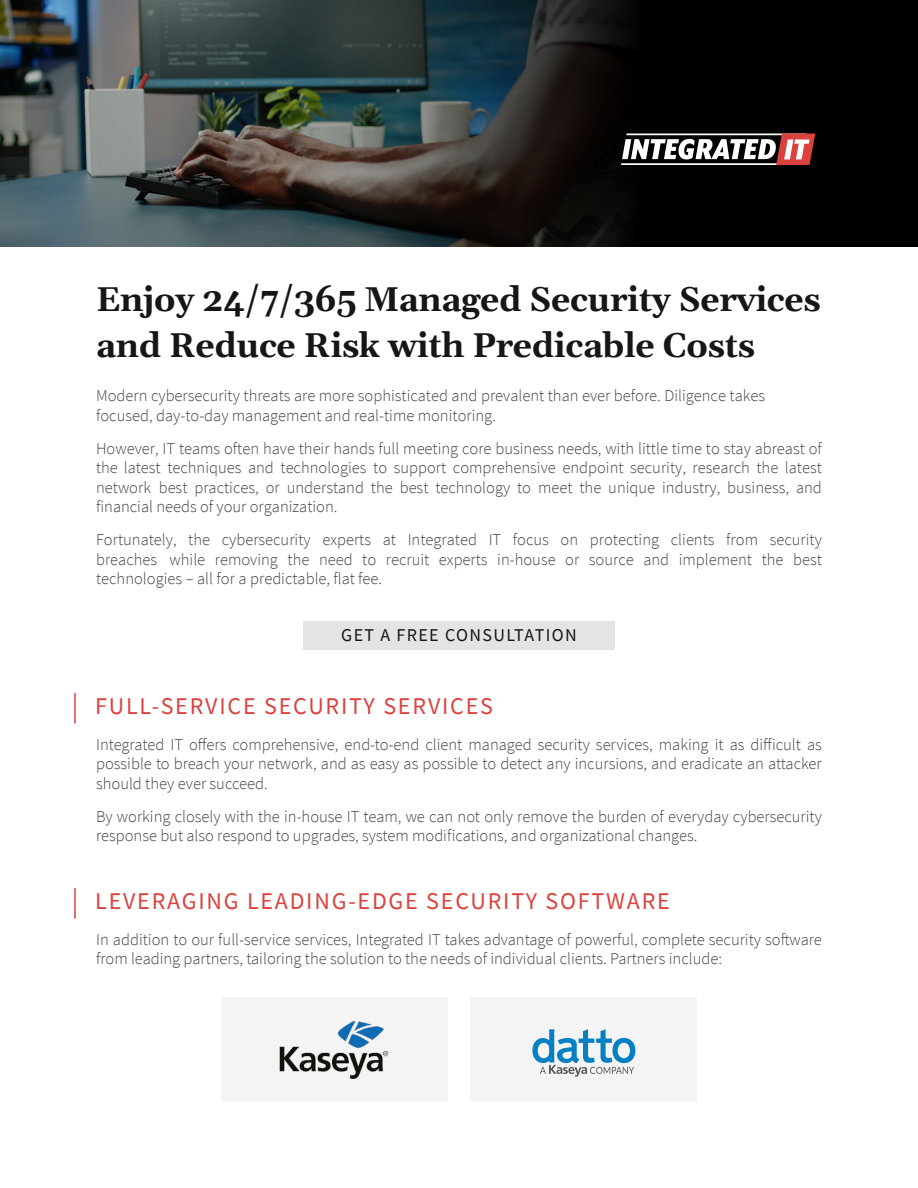
<style>
.page{position:relative;width:918px;height:1188px;background:#fff}
.page>*{position:absolute;margin:0;border:0;box-sizing:border-box;transform-origin:0 0}
.t1{font:700 33.75px/46.3px "Gelasio";letter-spacing:-.01em;color:#161616}
.t2{font:24px "Source Sans Pro";letter-spacing:.075em;color:#db423d}
.t3{font:18px "Source Sans Pro";letter-spacing:.075em;color:#161616}
.t4{font:300 16.5px/19.5px "Source Sans Pro";color:#444;text-align:justify}
</style>
<div class="page">
<hr style="left:74px;top:694px;width:2px;height:29px;background:#db423d">
<hr style="left:74px;top:889px;width:2px;height:29px;background:#db423d">
<div style="left:0;top:0;width:918px;height:246px;background:#000"></div>
<img style="left:0;top:0;width:640px;height:246px">
<div style="left:303px;top:621px;width:312px;height:29px;background:#e4e4e4"></div>
<svg style="left:621px;top:134px;width:194px;height:31px"></svg>
<div style="left:221px;top:998px;width:227px;height:104px;background:#f4f4f5"></div>
<div style="left:470px;top:998px;width:227px;height:104px;background:#f4f4f5"></div>
<img style="left:279px;top:1021px;width:110px;height:58px">
<svg style="left:532px;top:1029px;width:103px;height:48px"></svg>
<h1 class="t1" style="left:96px;top:272px;width:726px">Enjoy 24/7/365 Managed Security Services and Reduce Risk with Predicable Costs</h1>
<p class="t4" style="left:96px;top:386px;width:671px">Modern cybersecurity threats are more sophisticated and prevalent than ever before. Diligence takes focused, day-to-day management and real-time monitoring.</p>
<p class="t4" style="left:96px;top:439px;width:727px">However, IT teams often have their hands full meeting core business needs, with little time to stay abreast of the latest techniques and technologies to support comprehensive endpoint security, research the latest network best practices, or understand the best technology to meet the unique industry, business, and financial needs of your organization.</p>
<p class="t4" style="left:96px;top:530px;width:727px">Fortunately, the cybersecurity experts at Integrated IT focus on protecting clients from security breaches while removing the need to recruit experts in-house or source and implement the best technologies – all for a predictable, flat fee.</p>
<p class="t3" style="left:341px;top:623px;width:237px">GET A FREE CONSULTATION</p>
<h2 class="t2" style="left:95px;top:691px;width:399px">FULL-SERVICE SECURITY SERVICES</h2>
<p class="t4" style="left:96px;top:735px;width:727px">Integrated IT offers comprehensive, end-to-end client managed security services, making it as difficult as possible to breach your network, and as easy as possible to detect any incursions, and eradicate an attacker should they ever succeed.</p>
<p class="t4" style="left:96px;top:807px;width:727px">By working closely with the in-house IT team, we can not only remove the burden of everyday cybersecurity response but also respond to upgrades, system modifications, and organizational changes.</p>
<h2 class="t2" style="left:95px;top:886px;width:576px">LEVERAGING LEADING-EDGE SECURITY SOFTWARE</h2>
<p class="t4" style="left:96px;top:930px;width:727px">In addition to our full-service services, Integrated IT takes advantage of powerful, complete security software from leading partners, tailoring the solution to the needs of individual clients. Partners include:</p>
</div>
